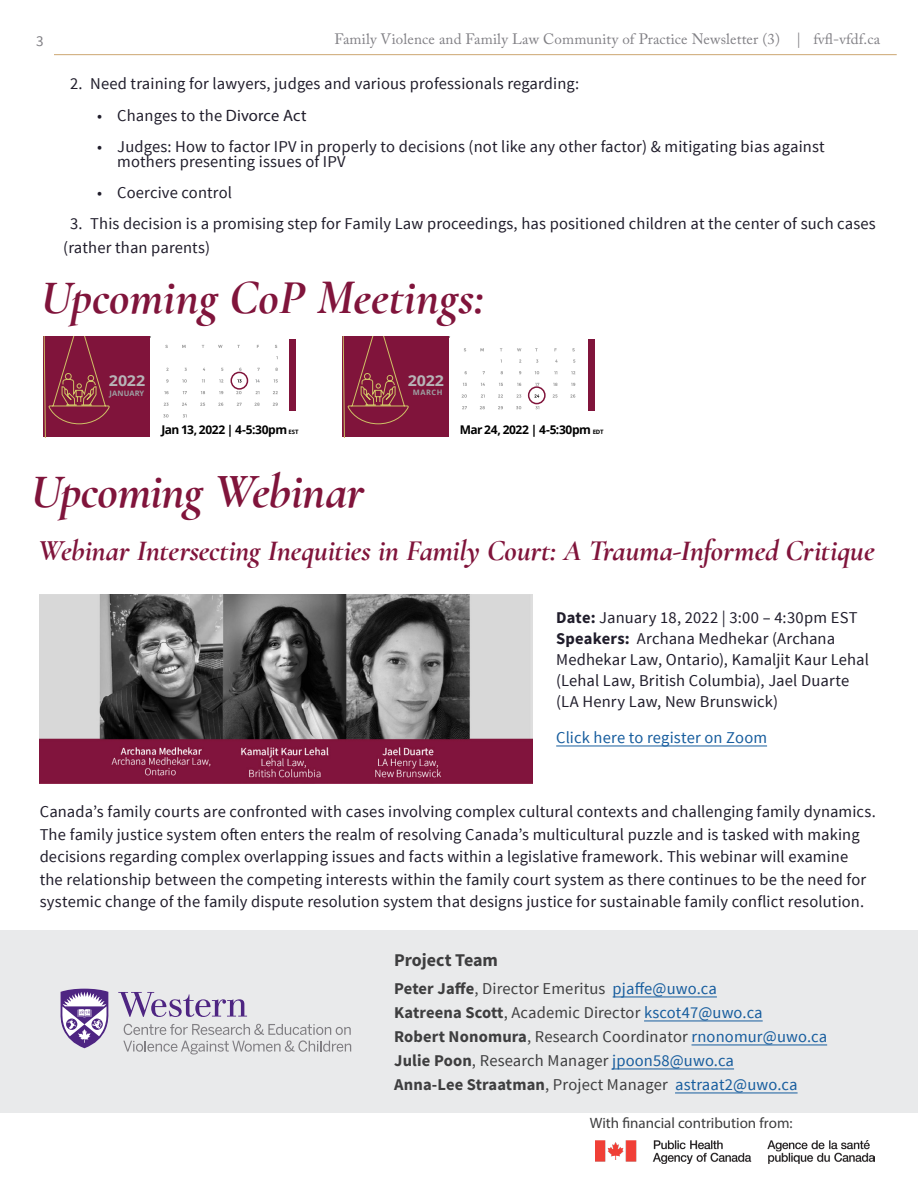
<style>
.page{position:relative;width:918px;height:1188px;background:#fff}
.page>*{position:absolute;margin:0;border:0;box-sizing:border-box;transform-origin:0 0}
.t1{font:italic 700 49.5px "Cormorant Garamond";color:#80143b}
.t2{font:italic 700 30px "Cormorant Garamond";letter-spacing:-.015em;color:#80143b}
.t3{font:700 18px "Source Sans Pro";color:#3e3e3f}
.t4{font:16.5px/22.5px "Source Sans Pro";letter-spacing:.01em;color:#201d2b}
.t5{font:16.5px/24px "Source Sans Pro";letter-spacing:.01em;color:#3e3e3f}
.t6{font:16.5px "Source Sans Pro";letter-spacing:.01em;color:#175d9e}
.t7{font:15px "Adobe Caslon Pro";letter-spacing:.01em;color:#807f84}
.t8{font:15px "Myriad Pro";color:#3e3e3f}
.t9{font:700 15px "Open Sans";letter-spacing:-.005em;color:#b7b5b7;scale:1.07 1}
.t10{font:15px "Source Sans Pro";color:#807f84}
.t11{font:700 12px "Open Sans";letter-spacing:-.035em;color:#000}
.t12{font:700 7.5px "Open Sans";letter-spacing:.02em;color:#9d9fa2}
.s1{font-family:"Myriad Pro"}
.s2{font-size:6px}
.s3{font-weight:700}
.s4{color:#175d9e}
</style>
<div class="page">
<hr style="left:54px;top:54px;width:843px;height:1px;background:#cca771">
<div style="left:43px;top:337px;width:107px;height:100px;background:#80143b"></div>
<div style="left:289px;top:339px;width:7px;height:72px;background:#80143b"></div>
<svg style="left:43px;top:337px;width:67px;height:100px"></svg>
<svg style="left:182px;top:379px;width:5px;height:4px"></svg>
<svg style="left:219px;top:379px;width:4px;height:4px"></svg>
<svg style="left:238px;top:379px;width:4px;height:4px"></svg>
<svg style="left:256px;top:379px;width:4px;height:4px"></svg>
<svg style="left:274px;top:379px;width:4px;height:4px"></svg>
<svg style="left:164px;top:391px;width:5px;height:3px"></svg>
<svg style="left:201px;top:391px;width:4px;height:3px"></svg>
<svg style="left:219px;top:391px;width:4px;height:3px"></svg>
<svg style="left:236px;top:391px;width:6px;height:3px"></svg>
<svg style="left:273px;top:391px;width:5px;height:3px"></svg>
<svg style="left:164px;top:403px;width:5px;height:3px"></svg>
<svg style="left:182px;top:403px;width:5px;height:3px"></svg>
<svg style="left:200px;top:403px;width:5px;height:3px"></svg>
<svg style="left:218px;top:403px;width:5px;height:3px"></svg>
<svg style="left:237px;top:403px;width:5px;height:3px"></svg>
<svg style="left:254px;top:403px;width:6px;height:3px"></svg>
<svg style="left:273px;top:403px;width:5px;height:3px"></svg>
<svg style="left:163px;top:414px;width:6px;height:3px"></svg>
<svg style="left:182px;top:345px;width:4px;height:3px"></svg>
<svg style="left:218px;top:345px;width:5px;height:3px"></svg>
<div style="left:231px;top:372px;width:17px;height:18px;border:2px solid #80143b;border-radius:50%"></div>
<div style="left:342px;top:337px;width:107px;height:100px;background:#80143b"></div>
<div style="left:588px;top:339px;width:7px;height:72px;background:#80143b"></div>
<svg style="left:342px;top:337px;width:67px;height:100px"></svg>
<svg style="left:535px;top:371px;width:4px;height:3px"></svg>
<svg style="left:463px;top:383px;width:4px;height:3px"></svg>
<svg style="left:499px;top:383px;width:4px;height:3px"></svg>
<svg style="left:517px;top:383px;width:4px;height:3px"></svg>
<svg style="left:553px;top:383px;width:4px;height:3px"></svg>
<svg style="left:571px;top:383px;width:4px;height:3px"></svg>
<svg style="left:462px;top:394px;width:5px;height:4px"></svg>
<svg style="left:481px;top:394px;width:4px;height:4px"></svg>
<svg style="left:498px;top:394px;width:5px;height:4px"></svg>
<svg style="left:516px;top:394px;width:5px;height:4px"></svg>
<svg style="left:534px;top:394px;width:5px;height:4px"></svg>
<svg style="left:553px;top:394px;width:5px;height:4px"></svg>
<svg style="left:570px;top:394px;width:5px;height:4px"></svg>
<svg style="left:462px;top:406px;width:5px;height:3px"></svg>
<svg style="left:480px;top:406px;width:5px;height:3px"></svg>
<svg style="left:498px;top:406px;width:5px;height:3px"></svg>
<svg style="left:516px;top:406px;width:5px;height:3px"></svg>
<svg style="left:480px;top:348px;width:4px;height:3px"></svg>
<svg style="left:517px;top:348px;width:4px;height:3px"></svg>
<div style="left:528px;top:386px;width:18px;height:18px;border:2px solid #80143b;border-radius:50%"></div>
<div style="left:0;top:930px;width:918px;height:182px;background:#e9eaeb"></div>
<svg style="left:61px;top:989px;width:48px;height:59px"></svg>
<svg style="left:118px;top:992px;width:129px;height:25px"></svg>
<svg style="left:123px;top:1024px;width:228px;height:30px"></svg>
<hr style="left:613px;top:997px;width:104px;height:1px;background:#175d9e">
<hr style="left:644px;top:1021px;width:119px;height:1px;background:#175d9e">
<hr style="left:692px;top:1045px;width:135px;height:1px;background:#175d9e">
<hr style="left:612px;top:1069px;width:122px;height:1px;background:#175d9e">
<hr style="left:675px;top:1093px;width:123px;height:1px;background:#175d9e">
<img style="left:596px;top:1140px;width:278px;height:24px">
<img style="left:40px;top:594px;width:493px;height:190px">
<hr style="left:556px;top:746px;width:211px;height:1px;background:#175d9e">
<p class="t10" style="left:36px;top:31px;width:9px">3</p>
<p class="t7" style="left:334px;top:30px;width:547px">Family Violence and Family Law Community of Practice Newsletter (3) | fvfl-vfdf.ca</p>
<p class="t4" style="left:70px;top:73px;width:511px">2. Need training for lawyers, judges and various professionals regarding:</p>
<p class="t4" style="left:97px;top:104px;width:211px">• Changes to the <span class="s1">Divorce Act</span></p>
<p class="t4" style="left:117px;top:139px;width:709px;line-height:15px;text-indent:-20px">• Judges: How to factor IPV in properly to decisions (not like any other factor) &amp; mitigating bias against mothers presenting issues of IPV</p>
<p class="t4" style="left:97px;top:181px;width:137px">• Coercive control</p>
<p class="t4" style="left:63px;top:212px;width:814px;line-height:24px;text-indent:7px">3. This decision is a promising step for Family Law proceedings, has positioned children at the center of such cases (rather than parents)</p>
<h1 class="t1" style="left:41px;top:267px;width:444px">Upcoming CoP Meetings:</h1>
<p class="t9" style="left:109px;top:370px;width:35px">2022</p>
<p class="t9" style="left:408px;top:370px;width:35px">2022</p>
<p class="t12" style="left:110px;top:388px;width:36px">JANUARY</p>
<p class="t12" style="left:413px;top:387px;width:31px">MARCH</p>
<p class="t11" style="left:162px;top:421px;width:138px">Jan 13, 2022 | 4-5:30pm <span class="s2">EST</span></p>
<p class="t11" style="left:460px;top:421px;width:145px">Mar 24, 2022 | 4-5:30pm <span class="s2">EDT</span></p>
<h1 class="t1" style="left:31px;top:461px;width:335px">Upcoming Webinar</h1>
<h2 class="t2" style="left:38px;top:532px;width:838px">Webinar Intersecting Inequities in Family Court: A Trauma-Informed Critique</h2>
<p class="t4" style="left:556px;top:608px;width:314px;line-height:21px"><span class="s3">Date:</span> January 18, 2022 | 3:00 – 4:30pm EST <span class="s3">Speakers:</span> Archana Medhekar (Archana Medhekar Law, Ontario), Kamaljit Kaur Lehal (Lehal Law, British Columbia), Jael Duarte (LA Henry Law, New Brunswick)</p>
<p class="t6" style="left:556px;top:727px;width:212px">Click here to register on Zoom</p>
<p class="t4" style="left:40px;top:801px;width:838px">Canada’s family courts are confronted with cases involving complex cultural contexts and challenging family dynamics.<br>The family justice system often enters the realm of resolving Canada’s multicultural puzzle and is tasked with making decisions regarding complex overlapping issues and facts within a legislative framework. This webinar will examine<br>the relationship between the competing interests within the family court system as there continues to be the need for systemic change of the family dispute resolution system that designs justice for sustainable family conflict resolution.</p>
<p class="t3" style="left:394px;top:948px;width:105px">Project Team</p>
<p class="t5" style="left:394px;top:977px;width:434px"><span class="s3">Peter Jaffe</span>, Director Emeritus <span class="s4">pjaffe@uwo.ca<br></span><span class="s3">Katreena Scott</span>, Academic Director <span class="s4">kscot47@uwo.ca<br></span><span class="s3">Robert Nonomura</span>, Research Coordinator <span class="s4">rnonomur@uwo.ca </span><span class="s3">Julie Poon</span>, Research Manager <span class="s4">jpoon58@uwo.ca<br></span><span class="s3">Anna-Lee Straatman</span>, Project Manager <span class="s4">astraat2@uwo.ca</span></p>
<p class="t8" style="left:590px;top:1113px;width:204px">With financial contribution from:</p>
</div>
